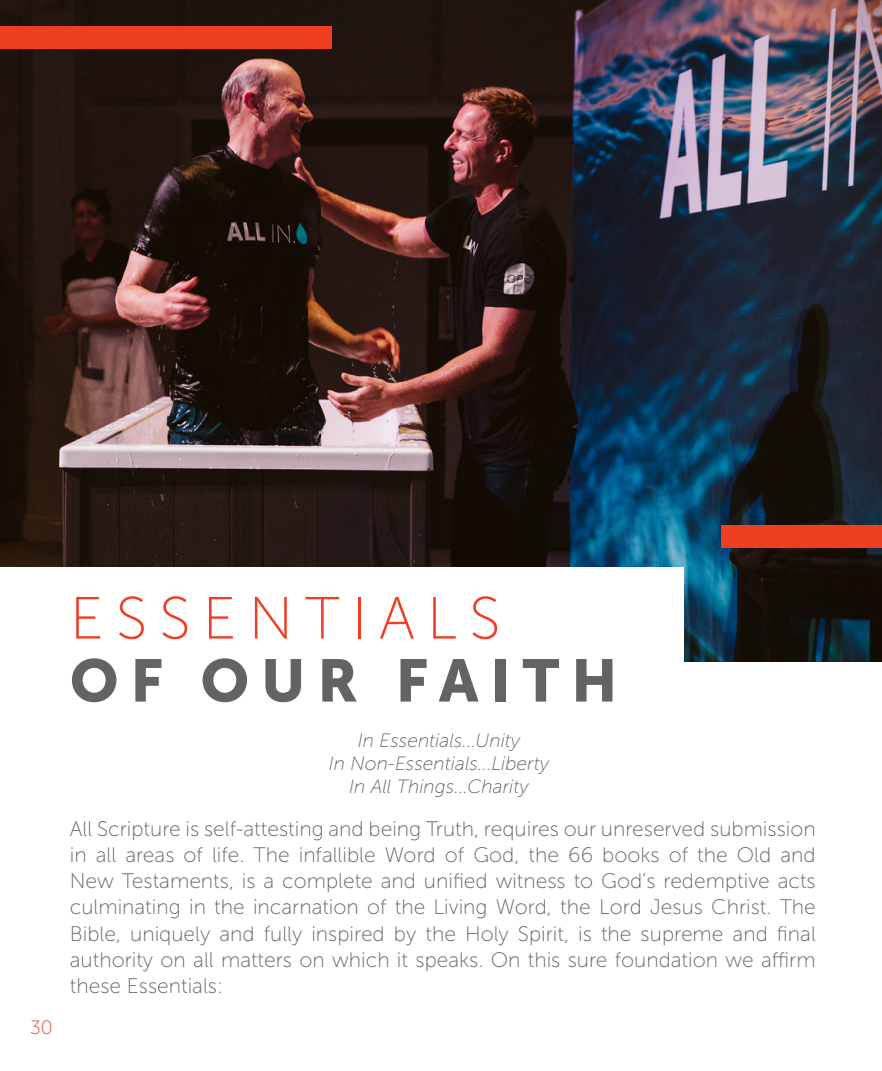
<style>
.page{position:relative;width:882px;height:1071px;background:#fff}
.page>*{position:absolute;margin:0;border:0;box-sizing:border-box;transform-origin:0 0}
.t1{font:59.5px "Museo Sans 100";letter-spacing:.2em;color:#ef3e22}
.t2{font:59.5px "Museo Sans 900";letter-spacing:.2em;color:#636366}
.t3{font:21px/26.2px "Museo Sans 100";color:#636366;text-align:justify}
.t4{font:italic 19.25px "Museo Sans 100";color:#636366}
.t5{font:19.25px "Museo Sans 100";color:#ef3e22}
</style>
<div class="page">
<img style="left:1px;top:0;width:881px;height:662px">
<div style="left:0;top:26px;width:331px;height:22px;background:#ef3e22"></div>
<div style="left:721px;top:526px;width:161px;height:22px;background:#ef3e22"></div>
<div style="left:1px;top:567px;width:683px;height:183px;background:#fff"></div>
<p class="t5" style="left:30px;top:1017px;width:24px">30</p>
<p class="t1" style="left:70px;top:587px;width:432px">ESSENTIALS</p>
<p class="t2" style="left:70px;top:647px;width:549px">OF OUR FAITH</p>
<p class="t4" style="left:358px;top:730px;width:164px">In Essentials...Unity</p>
<p class="t4" style="left:329px;top:753px;width:222px">In Non-Essentials...Liberty</p>
<p class="t4" style="left:349px;top:776px;width:181px">In All Things...Charity</p>
<p class="t3" style="left:70px;top:816px;width:748px">All Scripture is self-attesting and being Truth, requires our unreserved submission in all areas of life. The infallible Word of God, the 66 books of the Old and New Testaments, is a complete and unified witness to God’s redemptive acts culminating in the incarnation of the Living Word, the Lord Jesus Christ. The Bible, uniquely and fully inspired by the Holy Spirit, is the supreme and final authority on all matters on which it speaks. On this sure foundation we affirm these Essentials:</p>
</div>
